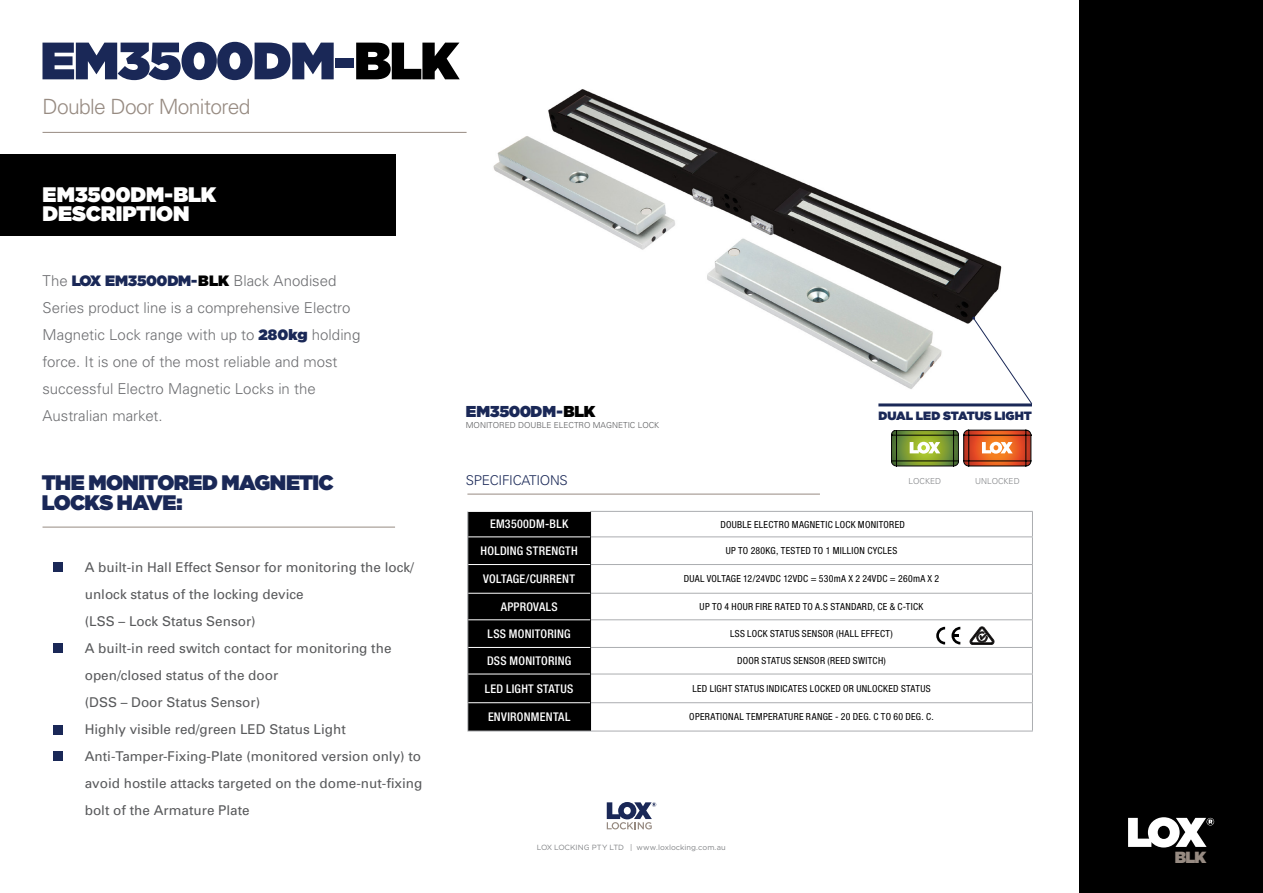
<style>
.page{position:relative;width:1263px;height:893px;background:#fff}
.page>*{position:absolute;margin:0;border:0;box-sizing:border-box;transform-origin:0 0}
.t1{font:900 52.5px "Gotham";letter-spacing:-.03em;color:#1a2857}
.t2{font:900 21px/19.5px "Gotham";letter-spacing:-.03em;color:#1a2857}
.t3{font:900 21px/19.5px "Gotham";letter-spacing:-.01em;color:#fff}
.t4{font:300 21px "Univers";letter-spacing:-.03em;color:#978b82}
.t5{font:900 16.2px "Gotham";color:#978b82}
.t6{font:900 15.75px "Gotham";letter-spacing:-.02em;color:#1a2857}
.t7{font:300 15px/27px "Univers";color:#6d6e71}
.t8{font:13.5px/27px "Univers";color:#58595b}
.t9{font:300 13.5px "Univers";letter-spacing:-.02em;color:#1a2857}
.t10{font:500 condensed 12px "Helvetica Neue LTW1 G";letter-spacing:.02em;color:#fff}
.t11{font:900 12px "Gotham";letter-spacing:-.005em;color:#1a2857}
.t12{font:condensed 9.75px "Helvetica Neue LTW1 G";letter-spacing:.03em;color:#000}
.t13{font:300 8.25px "Univers";color:#58595b}
.t14{font:300 8.25px "Univers";color:#808285}
.t15{font:7.5px "Gotham";letter-spacing:.005em;color:#808285}
.s1{color:#000}
.s2{font-family:"Gotham";font-weight:900;color:#1a2857}
.s3{font-family:"Gotham";font-weight:900;color:#000}
</style>
<div class="page">
<svg style="left:591px;top:512px;width:441px;height:219px"></svg>
<svg style="left:467px;top:511px;width:124px;height:220px;background:#0a0a0a"></svg>
<svg style="left:1032px;top:512px;width:1px;height:219px"></svg>
<hr style="left:467px;top:731px;width:123px;height:1px;background:#abadb0">
<hr style="left:590px;top:731px;width:443px;height:1px;background:#abadb0">
<hr style="left:591px;top:536px;width:442px;height:1px;background:#abadb0">
<hr style="left:591px;top:593px;width:442px;height:1px;background:#abadb0">
<hr style="left:591px;top:564px;width:442px;height:1px;background:#abadb0">
<hr style="left:591px;top:619px;width:442px;height:1px;background:#abadb0">
<hr style="left:591px;top:647px;width:442px;height:1px;background:#abadb0">
<hr style="left:591px;top:674px;width:442px;height:1px;background:#abadb0">
<hr style="left:591px;top:702px;width:442px;height:1px;background:#abadb0">
<hr style="left:590px;top:511px;width:443px;height:1px;background:#abadb0">
<hr style="left:43px;top:132px;width:424px;height:1px;background:#978b82">
<hr style="left:43px;top:527px;width:352px;height:1px;background:#978b82">
<img style="left:493px;top:89px;width:510px;height:341px">
<div style="left:0;top:154px;width:395px;height:82px;background:#000"></div>
<div style="left:53px;top:562px;width:10px;height:10px;background:#1a2857"></div>
<div style="left:53px;top:643px;width:10px;height:10px;background:#1a2857"></div>
<div style="left:53px;top:725px;width:10px;height:10px;background:#1a2857"></div>
<div style="left:53px;top:751px;width:10px;height:10px;background:#1a2857"></div>
<svg style="left:936px;top:627px;width:9px;height:17px"></svg>
<svg style="left:951px;top:627px;width:9px;height:17px"></svg>
<svg style="left:970px;top:627px;width:24px;height:18px"></svg>
<svg style="left:891px;top:430px;width:141px;height:36px;background:#a17a41"></svg>
<hr style="left:878px;top:403px;width:154px;height:3px;background:#1a2857">
<svg style="left:972px;top:317px;width:60px;height:87px"></svg>
<hr style="left:467px;top:494px;width:353px;height:1px;background:#978b82">
<svg style="left:607px;top:802px;width:49px;height:27px"></svg>
<div style="left:1079px;top:0;width:184px;height:893px;background:#000"></div>
<svg style="left:1128px;top:817px;width:86px;height:30px"></svg>
<h1 class="t1" style="left:40px;top:30px;width:420px">EM3500DM-<span class="s1">BLK</span></h1>
<h2 class="t4" style="left:43px;top:94px;width:209px">Double Door Monitored</h2>
<h2 class="t3" style="left:43px;top:184px;width:175px">EM3500DM-BLK<br>DESCRIPTION</h2>
<p class="t7" style="left:43px;top:266px;width:319px">The <span class="s2">LOX EM3500DM-</span><span class="s3">BLK</span> Black Anodised Series product line is a comprehensive Electro Magnetic Lock range with up to <span class="s2">280kg</span> holding force. It is one of the most reliable and most successful Electro Magnetic Locks in the Australian market.</p>
<h2 class="t2" style="left:42px;top:473px;width:293px">THE MONITORED MAGNETIC<br>LOCKS HAVE:</h2>
<p class="t8" style="left:85px;top:554px;width:339px">A built-in Hall Effect Sensor for monitoring the lock/ unlock status of the locking device<br>(LSS – Lock Status Sensor)<br>A built-in reed switch contact for monitoring the open/closed status of the door<br>(DSS – Door Status Sensor)<br>Highly visible red/green LED Status Light Anti-Tamper-Fixing-Plate (monitored version only) to avoid hostile attacks targeted on the dome-nut-fixing bolt of the Armature Plate</p>
<p class="t6" style="left:466px;top:402px;width:131px">EM3500DM-<span class="s1">BLK</span></p>
<p class="t11" style="left:878px;top:409px;width:155px">DUAL LED STATUS LIGHT</p>
<p class="t13" style="left:466px;top:420px;width:195px">MONITORED DOUBLE ELECTRO MAGNETIC LOCK</p>
<p class="t9" style="left:466px;top:472px;width:103px">SPECIFICATIONS</p>
<p class="t14" style="left:908px;top:476px;width:34px">LOCKED</p>
<p class="t14" style="left:975px;top:476px;width:46px">UNLOCKED</p>
<p class="t10" style="left:490px;top:517px;width:80px">EM3500DM-BLK</p>
<p class="t12" style="left:720px;top:518px;width:186px">DOUBLE ELECTRO MAGNETIC LOCK MONITORED</p>
<p class="t10" style="left:481px;top:543px;width:99px">HOLDING STRENGTH</p>
<p class="t12" style="left:726px;top:545px;width:173px">UP TO 280KG, TESTED TO 1 MILLION CYCLES</p>
<p class="t10" style="left:483px;top:572px;width:93px">VOLTAGE/CURRENT</p>
<p class="t12" style="left:684px;top:573px;width:257px">DUAL VOLTAGE 12/24VDC 12VDC = 530mA X 2 24VDC = 260mA X 2</p>
<p class="t10" style="left:501px;top:599px;width:58px">APPROVALS</p>
<p class="t12" style="left:700px;top:601px;width:225px">UP TO 4 HOUR FIRE RATED TO A.S STANDARD, CE &amp; C-TICK</p>
<p class="t10" style="left:488px;top:626px;width:85px">LSS MONITORING</p>
<p class="t12" style="left:730px;top:628px;width:164px">LSS LOCK STATUS SENSOR (HALL EFFECT)</p>
<p class="t10" style="left:487px;top:653px;width:86px">DSS MONITORING</p>
<p class="t12" style="left:737px;top:655px;width:150px">DOOR STATUS SENSOR (REED SWITCH)</p>
<p class="t10" style="left:485px;top:681px;width:90px">LED LIGHT STATUS</p>
<p class="t12" style="left:692px;top:683px;width:240px">LED LIGHT STATUS INDICATES LOCKED OR UNLOCKED STATUS</p>
<p class="t10" style="left:488px;top:710px;width:84px">ENVIRONMENTAL</p>
<p class="t12" style="left:689px;top:711px;width:246px">OPERATIONAL TEMPERATURE RANGE - 20 DEG. C TO 60 DEG. C.</p>
<p class="t15" style="left:537px;top:843px;width:190px">LOX LOCKING PTY LTD | www.loxlocking.com.au</p>
<p class="t5" style="left:1175px;top:847px;width:33px">BLK</p>
</div>
